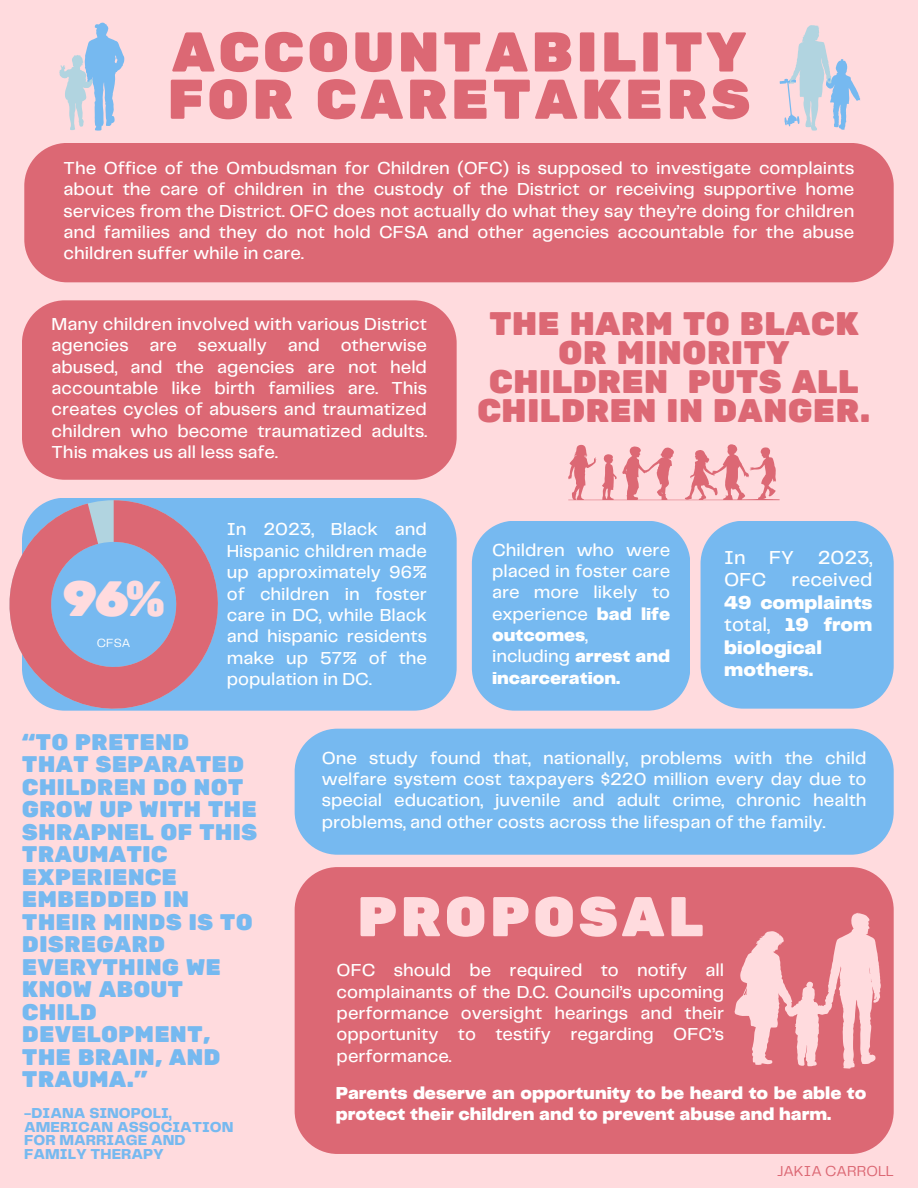
<style>
.page{position:relative;width:918px;height:1188px;background:#ffdbde}
.page>*{position:absolute;margin:0;border:0;box-sizing:border-box;transform-origin:0 0}
.t1{font:55.95px/47.2px "Rubik One";letter-spacing:.05em;color:#dc6874}
.t2{font:55.95px "Rubik One";letter-spacing:.05em;color:#ffdbde}
.t3{font:49.35px "Rubik One";color:#ffdbde}
.t4{font:32.55px/28.8px "Rubik One";color:#dc6874;text-align:center}
.t5{font:22.5px/22.5px "Rubik One";color:#76b9f0}
.t6{font:900 19.5px/22.5px "Telegraf";color:#fff}
.t7{font:500 19.5px/22.5px "Telegraf";color:#fff}
.t8{font:500 18px/21.3px "Telegraf";color:#fff;text-align:justify}
.t9{font:900 18px/21.3px "Telegraf";color:#fff}
.t10{font:800 15px/13.5px "Telegraf";color:#76b9f0}
.t11{font:15px "Telegraf";color:#dc6874}
.t12{font:12.3px "Telegraf";color:#fff}
.s1{font-weight:900}
.s2{font-weight:500}
</style>
<div class="page">
<div style="left:472px;top:521px;width:218px;height:190px;background:#76b9f0"></div>
<svg style="left:568px;top:444px;width:212px;height:56px"></svg>
<div style="left:51px;top:498px;width:406px;height:213px;background:#76b9f0"></div>
<svg style="left:9px;top:500px;width:209px;height:209px"></svg>
<svg style="left:780px;top:25px;width:80px;height:106px"></svg>
<svg style="left:59px;top:23px;width:65px;height:108px"></svg>
<div style="left:24px;top:143px;width:869px;height:139px;background:#dc6874"></div>
<div style="left:22px;top:300px;width:434px;height:180px;background:#dc6874"></div>
<div style="left:701px;top:521px;width:193px;height:188px;background:#76b9f0"></div>
<div style="left:295px;top:729px;width:599px;height:126px;background:#76b9f0"></div>
<div style="left:295px;top:867px;width:599px;height:287px;background:#dc6874"></div>
<svg style="left:734px;top:913px;width:147px;height:156px"></svg>
<h1 class="t1" style="left:167px;top:30px;width:585px">ACCOUNTABILITY<br>FOR CARETAKERS</h1>
<p class="t8" style="left:64px;top:158px;width:792px">The Office of the Ombudsman for Children (OFC) is supposed to investigate complaints about the care of children in the custody of the District or receiving supportive home services from the District. OFC does not actually do what they say they’re doing for children and families and they do not hold CFSA and other agencies accountable for the abuse children suffer while in care.</p>
<p class="t8" style="left:52px;top:314px;width:377px">Many children involved with various District agencies are sexually and otherwise abused, and the agencies are not held accountable like birth families are. This creates cycles of abusers and traumatized children who become traumatized adults.<br>This makes us all less safe.</p>
<p class="t3" style="left:62px;top:570px;width:106px">96%</p>
<h2 class="t12" style="left:97px;top:637px;width:35px">CFSA</h2>
<h5 class="t8" style="left:227px;top:520px;width:202px">In 2023, Black and Hispanic children made up approximately 96% of children in foster care in DC, while Black and hispanic residents make up 57% of the population in DC.</h5>
<h5 class="t4" style="left:477px;top:311px;width:395px">THE HARM TO BLACK<br>OR MINORITY<br>CHILDREN PUTS ALL<br>CHILDREN IN DANGER.</h5>
<h5 class="t8" style="left:492px;top:540px;width:180px;text-align:left">Children who were placed in foster care are more likely to experience <span class="s1">bad life outcomes</span>, including <span class="s1">arrest and incarceration.</span></h5>
<h3 class="t7" style="left:724px;top:547px;width:150px">In FY 2023,<br>OFC</h3>
<h3 class="t6" style="left:724px;top:570px;width:150px;text-indent:67px"><span class="s2">received<br></span>49 complaints <span class="s2">total,</span> 19 from biological mothers.</h3>
<p class="t5" style="left:22px;top:731px;width:237px">“TO PRETEND<br>THAT SEPARATED<br>CHILDREN DO NOT<br>GROW UP WITH THE<br>SHRAPNEL OF THIS<br>TRAUMATIC<br>EXPERIENCE<br>EMBEDDED IN<br>THEIR MINDS IS TO<br>DISREGARD<br>EVERYTHING WE<br>KNOW ABOUT<br>CHILD<br>DEVELOPMENT,<br>THE BRAIN, AND<br>TRAUMA.”</p>
<h5 class="t10" style="left:24px;top:1107px;width:211px">-DIANA SINOPOLI,<br>AMERICAN ASSOCIATION<br>FOR MARRIAGE AND<br>FAMILY THERAPY</h5>
<h5 class="t8" style="left:322px;top:748px;width:546px">One study found that, nationally, problems with the child welfare system cost taxpayers $220 million every day due to special education, juvenile and adult crime, chronic health problems, and other costs across the lifespan of the family.</h5>
<h6 class="t2" style="left:357px;top:884px;width:349px">PROPOSAL</h6>
<h4 class="t8" style="left:337px;top:961px;width:389px">OFC should be required to notify all complainants of the D.C. Council’s upcoming performance oversight hearings and their opportunity to testify regarding OFC’s performance.</h4>
<h5 class="t9" style="left:336px;top:1083px;width:532px">Parents deserve an opportunity to be heard to be able to protect their children and to prevent abuse and harm.</h5>
<h1 class="t11" style="left:777px;top:1165px;width:118px">JAKIA CARROLL</h1>
</div>
